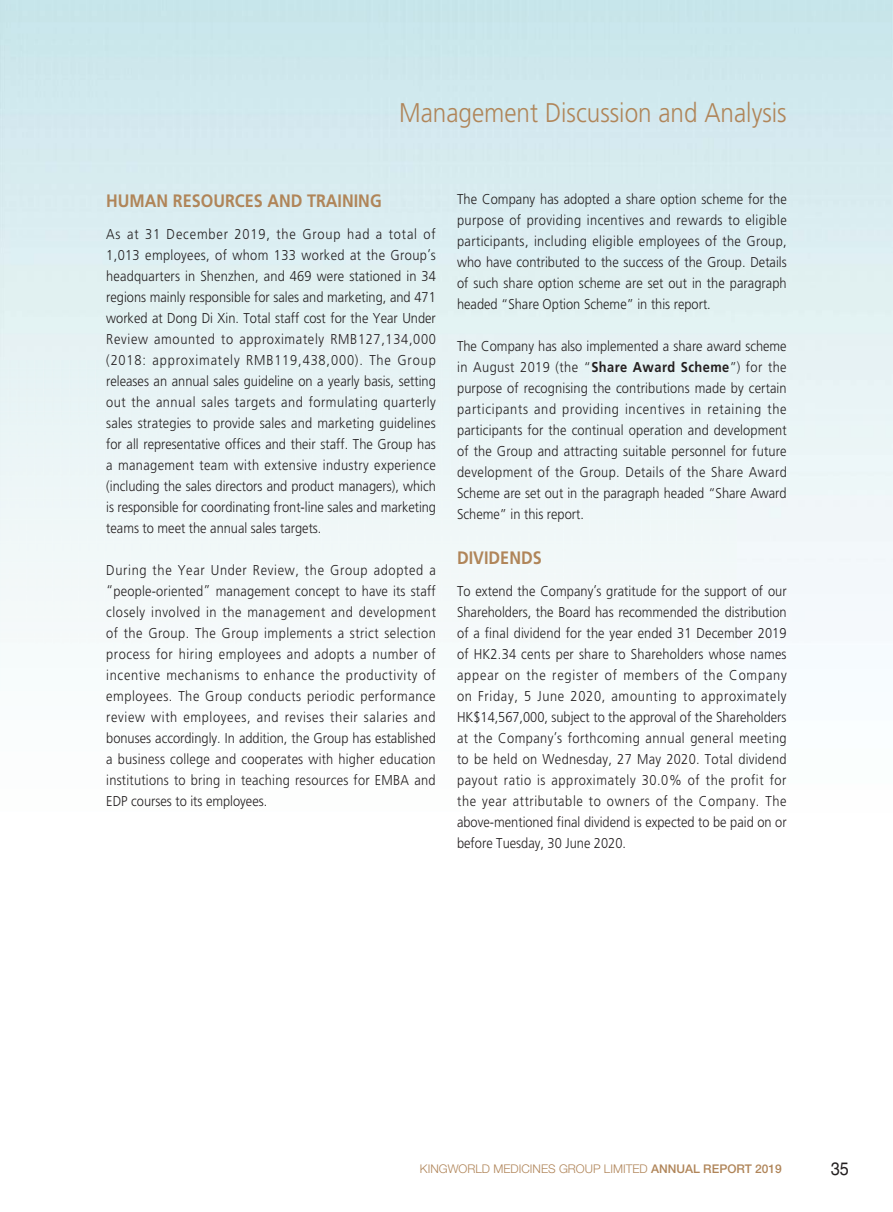
<style>
.page{position:relative;width:893px;height:1212px;background:#fff}
.page>*{position:absolute;margin:0;border:0;box-sizing:border-box;transform-origin:0 0}
.t1{font:300 27px "Frutiger LT Std";color:#b08559;scale:.9 1}
.t2{font:700 18px "Frutiger LT Std";color:#b08559;scale:.9 1}
.t3{font:18px "Helvetica LT Std";color:#231f20;scale:.9 1}
.t4{font:300 14.25px/21px "Frutiger LT Std";color:#231f20;text-align:justify;scale:.9 1}
.t5{font:300 12px "Helvetica Neue LT Std";color:#b08559}
.s1{font-weight:700}
.s2{font-weight:500}
</style>
<div class="page">
<h1 class="t1" style="left:399px;top:101px;width:432px">Management Discussion and Analysis</h1>
<p class="t2" style="left:106px;top:194px;width:308px">HUMAN RESOURCES AND TRAINING</p>
<p class="t4" style="left:106px;top:224px;width:368px">As at 31 December 2019, the Group had a total of 1,013 employees, of whom 133 worked at the Group’s headquarters in Shenzhen, and 469 were stationed in 34 regions mainly responsible for sales and marketing, and 471 worked at Dong Di Xin. Total staff cost for the Year Under Review amounted to approximately RMB127,134,000 (2018: approximately RMB119,438,000). The Group releases an annual sales guideline on a yearly basis, setting out the annual sales targets and formulating quarterly sales strategies to provide sales and marketing guidelines for all representative offices and their staff. The Group has a management team with extensive industry experience (including the sales directors and product managers), which is responsible for coordinating front-line sales and marketing teams to meet the annual sales targets.</p>
<p class="t4" style="left:106px;top:560px;width:368px">During the Year Under Review, the Group adopted a “people-oriented” management concept to have its staff closely involved in the management and development of the Group. The Group implements a strict selection process for hiring employees and adopts a number of incentive mechanisms to enhance the productivity of employees. The Group conducts periodic performance review with employees, and revises their salaries and bonuses accordingly. In addition, the Group has established a business college and cooperates with higher education institutions to bring in teaching resources for EMBA and EDP courses to its employees.</p>
<p class="t4" style="left:457px;top:189px;width:368px">The Company has adopted a share option scheme for the purpose of providing incentives and rewards to eligible participants, including eligible employees of the Group, who have contributed to the success of the Group. Details of such share option scheme are set out in the paragraph headed “Share Option Scheme” in this report.</p>
<p class="t4" style="left:457px;top:337px;width:368px">The Company has also implemented a share award scheme in August 2019 (the “<span class="s1">Share Award Scheme</span>”) for the purpose of recognising the contributions made by certain participants and providing incentives in retaining the participants for the continual operation and development of the Group and attracting suitable personnel for future development of the Group. Details of the Share Award Scheme are set out in the paragraph headed “Share Award Scheme” in this report.</p>
<p class="t2" style="left:457px;top:550px;width:96px">DIVIDENDS</p>
<p class="t4" style="left:457px;top:581px;width:368px">To extend the Company’s gratitude for the support of our Shareholders, the Board has recommended the distribution of a final dividend for the year ended 31 December 2019 of HK2.34 cents per share to Shareholders whose names appear on the register of members of the Company on Friday, 5 June 2020, amounting to approximately HK$14,567,000, subject to the approval of the Shareholders at the Company’s forthcoming annual general meeting to be held on Wednesday, 27 May 2020. Total dividend payout ratio is approximately 30.0% of the profit for the year attributable to owners of the Company. The above-mentioned final dividend is expected to be paid on or before Tuesday, 30 June 2020.</p>
<p class="t5" style="left:420px;top:1162px;width:363px">KINGWORLD MEDICINES GROUP LIMITED <span class="s2">ANNUAL REPORT 2019</span></p>
<p class="t3" style="left:831px;top:1159px;width:22px">35</p>
</div>
